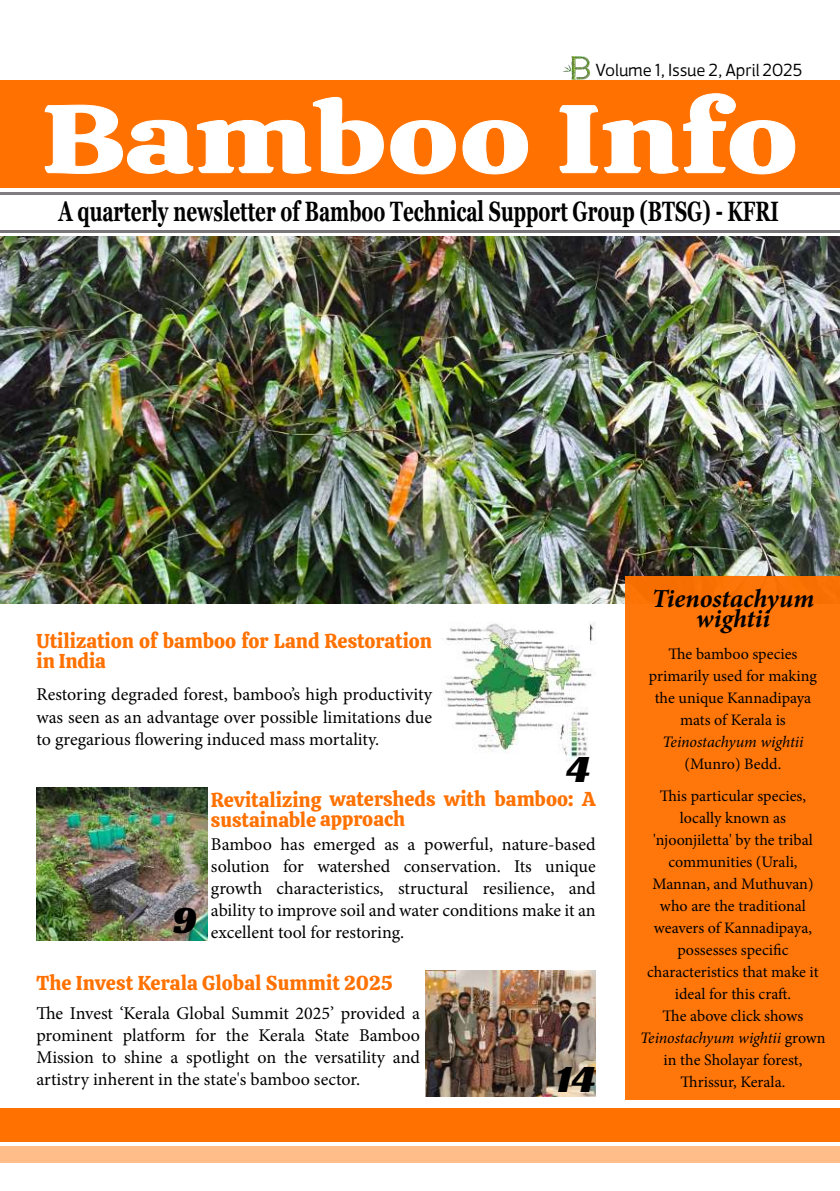
<style>
.page{position:relative;width:840px;height:1191px;background:#fff}
.page>*{position:absolute;margin:0;border:0;box-sizing:border-box;transform-origin:0 0}
.t1{font:40px "Racing Sans One";color:#000}
.t2{font:700 28px "Georgia";color:#000;scale:.67 1}
.t3{font:26px "Tanseek Modern Pro Arabic";color:#000}
.t4{font:italic 700 26px/20px "Minion Pro";letter-spacing:-.005em;color:#000;text-align:center}
.t5{font:20px/20px "Calistoga";color:#ff7100}
.t6{font:18px/22px "Minion Pro";letter-spacing:-.005em;color:#000;text-align:justify}
.t7{font:16px/22px "Minion Pro";color:#000;text-align:center}
.t8{font:italic 16px "Minion Pro";letter-spacing:-.01em;color:#000}
.s1{font-style:italic}
</style>
<div class="page">
<img style="left:0;top:236px;width:839px;height:367px">
<div style="left:0;top:1108px;width:839px;height:34px;background:#ff7100"></div>
<div style="left:0;top:1146px;width:839px;height:17px;background:#ffbd89"></div>
<div style="left:0;top:80px;width:839px;height:107px;background:#ff7100"></div>
<svg style="left:45px;top:97px;width:338px;height:77px"></svg>
<svg style="left:390px;top:120px;width:65px;height:54px"></svg>
<svg style="left:462px;top:120px;width:65px;height:54px"></svg>
<svg style="left:559px;top:93px;width:235px;height:81px"></svg>
<hr style="left:0;top:230px;width:839px;height:2px;background:#797679">
<hr style="left:0;top:192px;width:839px;height:2px;background:#807d80">
<img style="left:563px;top:57px;width:26px;height:22px">
<img style="left:444px;top:622px;width:151px;height:139px">
<img style="left:36px;top:787px;width:171px;height:153px">
<img style="left:425px;top:971px;width:170px;height:125px">
<div style="left:625px;top:576px;width:214px;height:524px;background:#ff760a"></div>
<h3 class="t3" style="left:595px;top:59px;width:208px">Volume 1, Issue 2, April 2025</h3>
<h2 class="t2" style="left:58px;top:199px;width:1076px">A quarterly newsletter of Bamboo Technical Support Group (BTSG) - KFRI</h2>
<p class="t5" style="left:36px;top:631px;width:397px">Utilization of bamboo for Land Restoration in India</p>
<p class="t6" style="left:36px;top:685px;width:397px">Restoring degraded forest, bamboo’s high productivity was seen as an advantage over possible limitations due to gregarious flowering induced mass mortality.</p>
<h1 class="t1" style="left:566px;top:743px;width:26px">4</h1>
<p class="t5" style="left:211px;top:789px;width:386px">Revitalizing watersheds with bamboo: A sustainable approach</p>
<p class="t6" style="left:211px;top:834px;width:386px">Bamboo has emerged as a powerful, nature-based solution for watershed conservation. Its unique growth characteristics, structural resilience, and ability to improve soil and water conditions make it an excellent tool for restoring.</p>
<p class="t5" style="left:36px;top:973px;width:358px">The Invest Kerala Global Summit 2025</p>
<h1 class="t1" style="left:172px;top:893px;width:26px">9</h1>
<p class="t6" style="left:36px;top:1004px;width:385px">The Invest ‘Kerala Global Summit 2025’ provided a prominent platform for the Kerala State Bamboo Mission to shine a spotlight on the versatility and artistry inherent in the state's bamboo sector.</p>
<h1 class="t1" style="left:555px;top:1053px;width:42px">14</h1>
<h3 class="t4" style="left:651px;top:591px;width:164px">Tienostachyum wightii</h3>
<p class="t7" style="left:648px;top:644px;width:169px">The bamboo species primarily used for making the unique Kannadipaya mats of Kerala is</p>
<p class="t8" style="left:662px;top:735px;width:142px">Teinostachyum wightii</p>
<p class="t7" style="left:659px;top:749px;width:148px;line-height:32px">(Munro) Bedd.<br>This particular species,</p>
<p class="t7" style="left:639px;top:808px;width:187px">locally known as 'njoonjiletta' by the tribal communities (Urali,<br>Mannan, and Muthuvan) who are the traditional weavers of Kannadipaya, possesses specific characteristics that make it ideal for this craft.<br>The above click shows<br><span class="s1">Teinostachyum wightii</span> grown in the Sholayar forest,<br>Thrissur, Kerala.</p>
</div>
